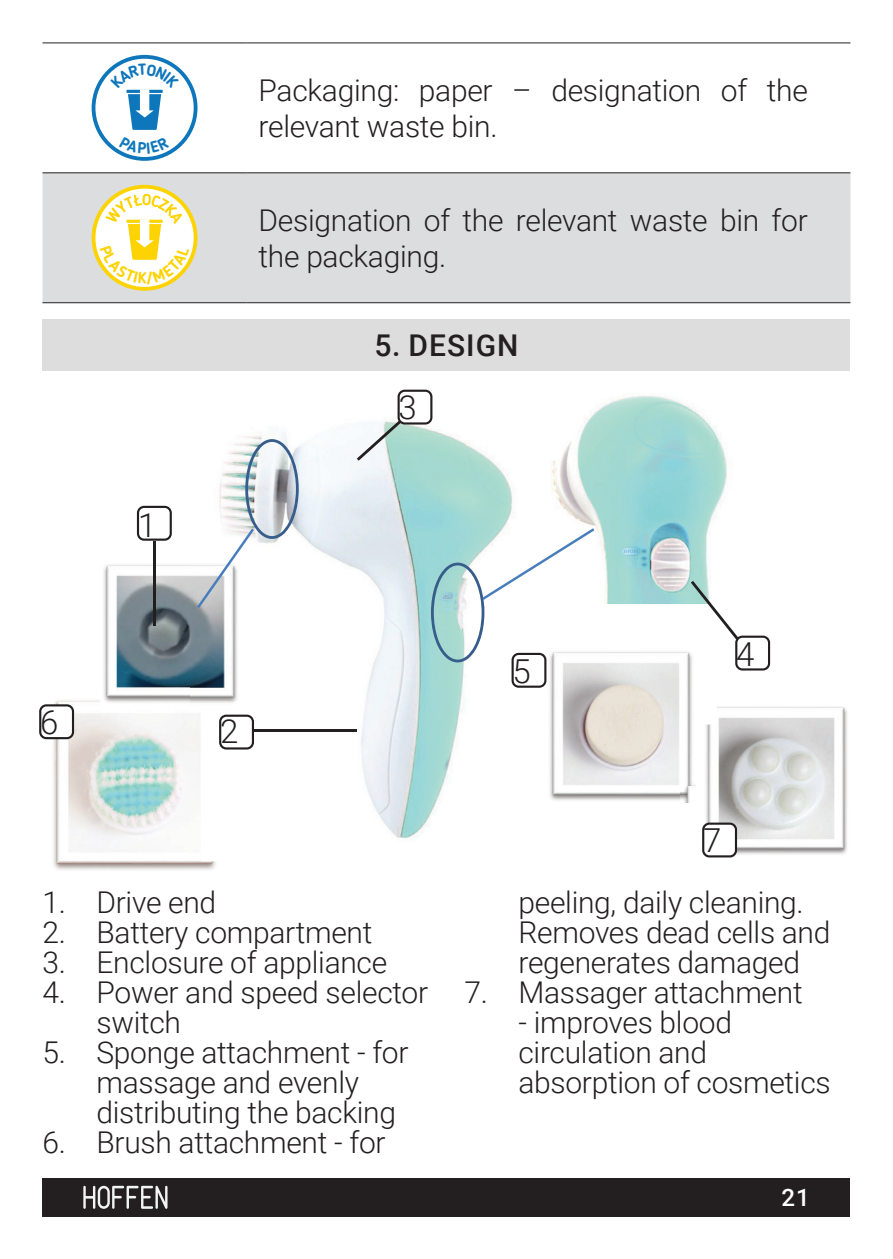
<style>
.page{position:relative;width:893px;height:1259px;background:#fff}
.page>*{position:absolute;margin:0;border:0;box-sizing:border-box;transform-origin:0 0}
.t1{font:300 33px "Roboto";color:#231f20}
.text_tabeli{font:300 30px/30px "Roboto";letter-spacing:-.01em;color:#231f20}
.TYTULY_ROZDZIALOW{font:500 30px "Roboto";letter-spacing:.035em;color:#231f20}
.t2{font:500 24px "Roboto";color:#fff}
</style>
<div class="page">
<div style="left:43px;top:1178px;width:807px;height:38px;background:#231f20"></div>
<svg style="left:83px;top:1185px;width:85px;height:23px"></svg>
<div style="left:43px;top:173px;width:807px;height:129px;background:#dcdddf"></div>
<hr style="left:43px;top:42px;width:204px;height:1px;background:#231f20">
<hr style="left:247px;top:42px;width:603px;height:1px;background:#231f20">
<hr style="left:43px;top:172px;width:204px;height:1px;background:#231f20">
<hr style="left:247px;top:172px;width:603px;height:1px;background:#231f20">
<hr style="left:43px;top:302px;width:204px;height:1px;background:#231f20">
<hr style="left:247px;top:302px;width:603px;height:1px;background:#231f20">
<svg style="left:94px;top:57px;width:102px;height:102px"></svg>
<div style="left:92px;top:55px;width:106px;height:106px;border:4px solid #0e77bb;border-radius:50%"></div>
<svg style="left:94px;top:187px;width:102px;height:102px"></svg>
<div style="left:92px;top:185px;width:106px;height:106px;border:4px solid #fed304;border-radius:50%"></div>
<img style="left:50px;top:700px;width:166px;height:170px">
<div style="left:137px;top:506px;width:35px;height:35px;border:2px solid #231f20;border-radius:6px"></div>
<div style="left:735px;top:635px;width:35px;height:35px;border:2px solid #231f20;border-radius:6px"></div>
<div style="left:40px;top:705px;width:33px;height:33px;background:#fff;border-radius:6px"></div>
<div style="left:39px;top:704px;width:35px;height:35px;border:2px solid #231f20;border-radius:6px"></div>
<img style="left:201px;top:415px;width:312px;height:446px">
<img style="left:550px;top:396px;width:177px;height:208px">
<img style="left:100px;top:565px;width:140px;height:141px">
<hr style="left:153px;top:541px;width:3px;height:84px;background:#231f20">
<hr style="left:253px;top:729px;width:103px;height:3px;background:#231f20">
<svg style="left:691px;top:581px;width:47px;height:58px"></svg>
<svg style="left:431px;top:528px;width:163px;height:134px"></svg>
<svg style="left:357px;top:420px;width:44px;height:41px"></svg>
<img style="left:547px;top:648px;width:145px;height:153px">
<img style="left:702px;top:707px;width:145px;height:150px">
<img style="left:680px;top:781px;width:15px;height:21px">
<svg style="left:197px;top:439px;width:102px;height:169px"></svg>
<div style="left:220px;top:715px;width:33px;height:33px;background:#fff;border-radius:6px"></div>
<div style="left:219px;top:714px;width:35px;height:35px;border:2px solid #231f20;border-radius:6px"></div>
<div style="left:399px;top:391px;width:32px;height:32px;background:#fff;border-radius:6px"></div>
<div style="left:398px;top:390px;width:34px;height:34px;border:2px solid #231f20;border-radius:6px"></div>
<div style="left:513px;top:654px;width:32px;height:32px;background:#fff;border-radius:6px"></div>
<div style="left:512px;top:653px;width:34px;height:35px;border:2px solid #231f20;border-radius:6px"></div>
<div style="left:703px;top:823px;width:33px;height:33px;background:#fff;border-radius:6px"></div>
<div style="left:702px;top:822px;width:35px;height:35px;border:2px solid #231f20;border-radius:6px"></div>
<div style="left:43px;top:319px;width:807px;height:51px;background:#dedddd"></div>
<svg style="left:110px;top:64px;width:69px;height:66px"></svg>
<svg style="left:119px;top:136px;width:51px;height:18px"></svg>
<svg style="left:100px;top:195px;width:89px;height:89px"></svg>
<p class="text_tabeli" style="left:259px;top:71px;width:551px;line-height:36px">Packaging: paper – designation of the relevant waste bin.</p>
<p class="text_tabeli" style="left:259px;top:201px;width:551px;line-height:36px">Designation of the relevant waste bin for the packaging.</p>
<p class="TYTULY_ROZDZIALOW" style="left:374px;top:324px;width:146px">5. DESIGN</p>
<p class="t1" style="left:138px;top:502px;width:20px">1</p>
<p class="t1" style="left:398px;top:384px;width:20px">3</p>
<p class="t1" style="left:40px;top:699px;width:20px">6</p>
<p class="t1" style="left:220px;top:708px;width:20px">2</p>
<p class="text_tabeli" style="left:43px;top:886px;width:175px">1. Drive end</p>
<p class="text_tabeli" style="left:43px;top:916px;width:331px">2. Battery compartment</p>
<p class="text_tabeli" style="left:43px;top:946px;width:346px">3. Enclosure of appliance</p>
<p class="text_tabeli" style="left:97px;top:976px;width:333px;text-indent:-54px">4. Power and speed selector switch</p>
<p class="text_tabeli" style="left:97px;top:1036px;width:314px;text-indent:-54px">5. Sponge attachment - for massage and evenly distributing the backing</p>
<p class="text_tabeli" style="left:43px;top:1126px;width:345px">6. Brush attachment - for</p>
<p class="t1" style="left:513px;top:648px;width:20px">5</p>
<p class="t1" style="left:736px;top:631px;width:20px">4</p>
<p class="t1" style="left:703px;top:817px;width:20px">7</p>
<p class="text_tabeli" style="left:518px;top:886px;width:313px">peeling, daily cleaning.<br>Removes dead cells and regenerates damaged</p>
<p class="text_tabeli" style="left:464px;top:976px;width:340px">7. Massager attachment</p>
<p class="text_tabeli" style="left:518px;top:1006px;width:314px">- improves blood circulation and absorption of cosmetics</p>
<p class="t2" style="left:782px;top:1180px;width:29px">21</p>
</div>
